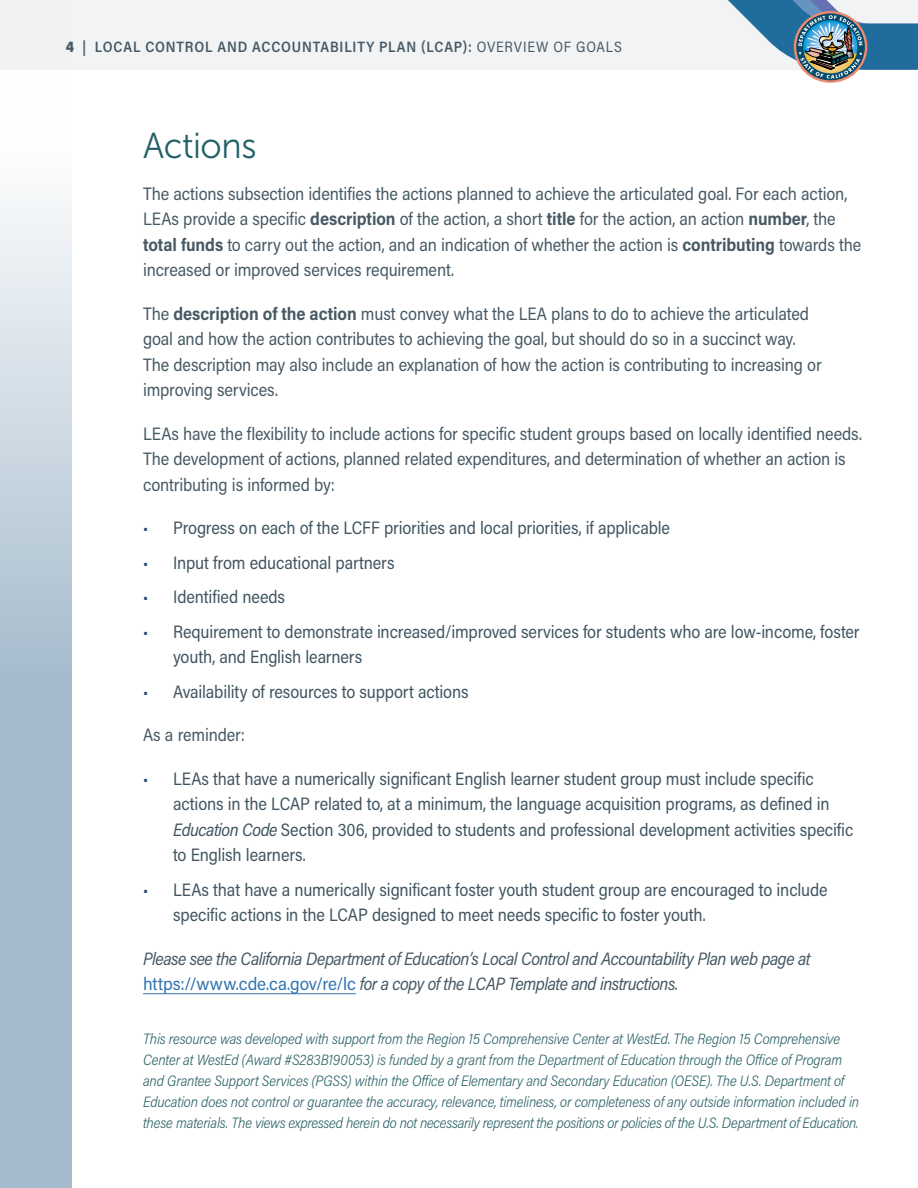
<style>
.page{position:relative;width:918px;height:1188px;background:#fff}
.page>*{position:absolute;margin:0;border:0;box-sizing:border-box;transform-origin:0 0}
.t1{font:36px "Museo Sans 300";letter-spacing:-.015em;color:#246167;scale:.95 1}
.Body{font:18px/25.5px "Acumin Pro Semi Cond";letter-spacing:-.01em;color:#465965;scale:.95 1}
.t2{font:18px/25.5px "Acumin Pro Semi Cond";letter-spacing:-.01em;color:#405561;scale:.95 1}
.Body-2{font:italic 18px/25.5px "Acumin Pro Semi Cond";letter-spacing:-.03em;color:#465965;scale:.95 1}
.Attributions{font:italic 300 15px/21px "Acumin Pro Semi Cond";letter-spacing:-.015em;color:#2f656a;scale:.95 1}
.t3{font:600 15px "Acumin Pro Semi Cond";letter-spacing:.055em;color:#465965;scale:.95 1}
.s1{font-weight:900}
.s2{font-weight:400}
.s3{font-weight:700}
.s4{color:#2c4a76}
.s5{font-style:italic}
.s6{font-style:normal;color:#3173b0}
</style>
<div class="page">
<div style="left:0;top:0;width:918px;height:70px;background:#f1f3f5"></div>
<svg style="left:0;top:202px;width:72px;height:986px;background:#b8c9d7"></svg>
<svg style="left:728px;top:0;width:190px;height:79px"></svg>
<hr style="left:143px;top:993px;width:213px;height:1px;background:#3173b0">
<p class="t3" style="left:66px;top:37px;width:587px"><span class="s1">4</span> | LOCAL CONTROL AND ACCOUNTABILITY PLAN (LCAP): <span class="s2">OVERVIEW OF GOALS</span></p>
<h2 class="t1" style="left:143px;top:126px;width:121px">Actions</h2>
<p class="Body" style="left:143px;top:180px;width:758px">The actions subsection identifies the actions planned to achieve the articulated goal. For each action, LEAs provide a specific <span class="s3">description</span> of the action, a short <span class="s3">title</span> for the action, an action <span class="s3">number</span>, the <span class="s3">total funds</span> to carry out the action, and an indication of whether the action is <span class="s3">contributing</span> towards the increased or improved services requirement.</p>
<p class="Body" style="left:143px;top:300px;width:716px">The <span class="s3">description of the action</span> must convey what the LEA plans to do to achieve the articulated goal and how the action contributes to achieving the goal, but should do so in a succinct way.<br>The description may also include an explanation of how the action is contributing to increasing or improving services.</p>
<p class="Body" style="left:143px;top:420px;width:758px">LEAs have the flexibility to include actions for specific student groups based on locally identified needs.<br>The development of actions, planned related expenditures, and determination of whether an action is contributing is informed by:</p>
<p class="t2" style="left:143px;top:514px;width:556px"><span class="s4">•</span> Progress on each of the LCFF priorities and local priorities, if applicable</p>
<p class="t2" style="left:143px;top:549px;width:266px"><span class="s4">•</span> Input from educational partners</p>
<p class="t2" style="left:143px;top:583px;width:151px"><span class="s4">•</span> Identified needs</p>
<p class="t2" style="left:173px;top:618px;width:724px;text-indent:-30px"><span class="s4">•</span> Requirement to demonstrate increased/improved services for students who are low-income, foster youth, and English learners</p>
<p class="t2" style="left:143px;top:678px;width:344px"><span class="s4">•</span> Availability of resources to support actions</p>
<p class="Body" style="left:143px;top:721px;width:109px">As a reminder:</p>
<p class="t2" style="left:173px;top:765px;width:718px;text-indent:-30px"><span class="s4">•</span> LEAs that have a numerically significant English learner student group must include specific actions in the LCAP related to, at a minimum, the language acquisition programs, as defined in <span class="s5">Education Code</span> Section 306, provided to students and professional development activities specific to English learners.</p>
<p class="t2" style="left:173px;top:876px;width:691px;text-indent:-30px"><span class="s4">•</span> LEAs that have a numerically significant foster youth student group are encouraged to include specific actions in the LCAP designed to meet needs specific to foster youth.</p>
<p class="Body-2" style="left:143px;top:945px;width:704px">Please see the California Department of Education’s Local Control and Accountability Plan web page at <span class="s6">https://www.cde.ca.gov/re/lc</span> for a copy of the LCAP Template and instructions.</p>
<p class="Attributions" style="left:143px;top:1027px;width:755px">This resource was developed with support from the Region 15 Comprehensive Center at WestEd. The Region 15 Comprehensive Center at WestEd (Award #S283B190053) is funded by a grant from the Department of Education through the Office of Program and Grantee Support Services (PGSS) within the Office of Elementary and Secondary Education (OESE). The U.S. Department of Education does not control or guarantee the accuracy, relevance, timeliness, or completeness of any outside information included in these materials. The views expressed herein do not necessarily represent the positions or policies of the U.S. Department of Education.</p>
</div>
